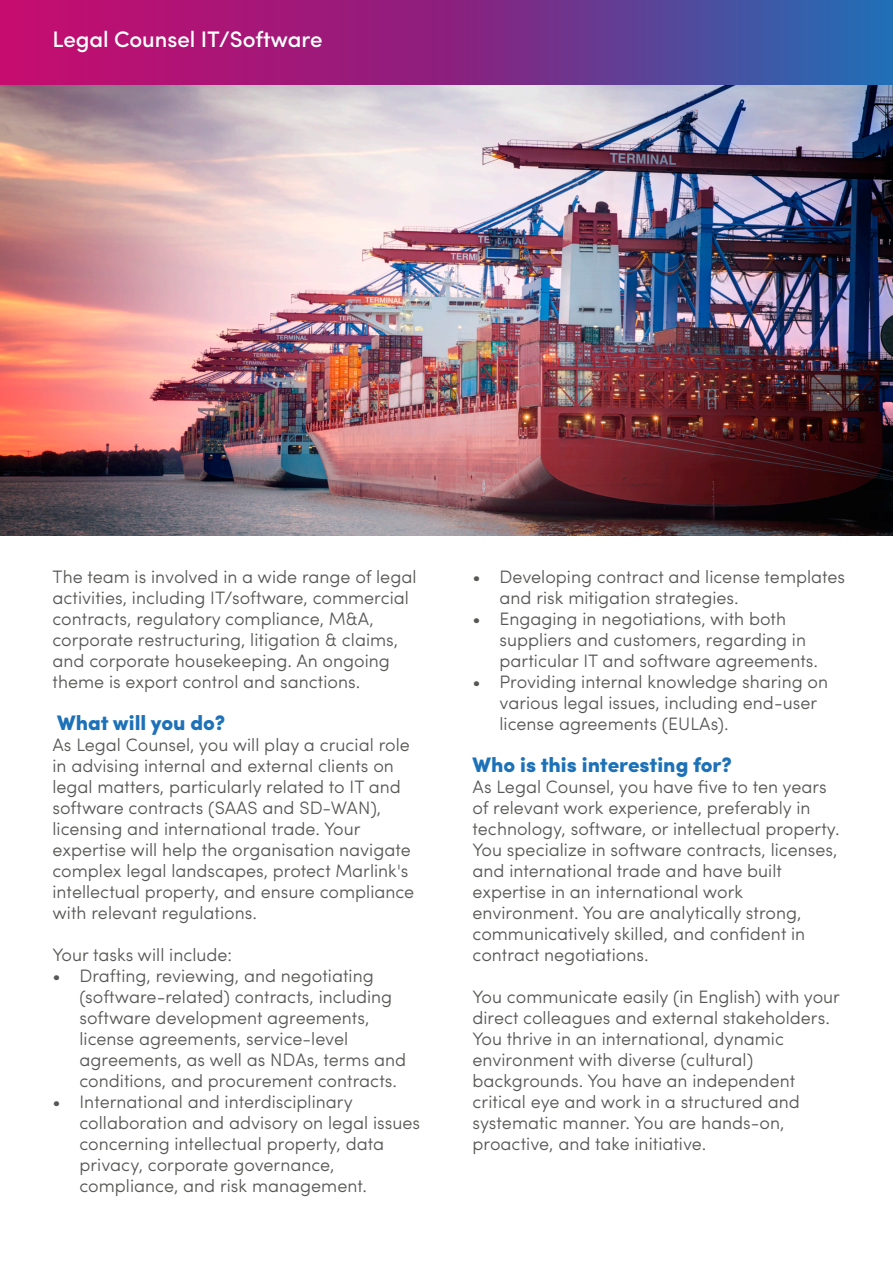
<style>
.page{position:relative;width:893px;height:1263px;background:#fff}
.page>*{position:absolute;margin:0;border:0;box-sizing:border-box;transform-origin:0 0}
.t1{font:500 22.5px "Sofia Pro";letter-spacing:-.005em;color:#fff}
.t2{font:900 21px "Sofia Pro";color:#1d71b8}
.t3{font:300 18px/21px "Sofia Pro";color:#575756}
</style>
<div class="page">
<svg style="left:0;top:0;width:893px;height:85px;background:#7f2e88"></svg>
<img style="left:0;top:85px;width:893px;height:450px">
<p class="t1" style="left:52px;top:30px;width:272px">Legal Counsel IT/Software</p>
<p class="t3" style="left:52px;top:568px;width:365px">The team is involved in a wide range of legal activities, including IT/software, commercial contracts, regulatory compliance, M&amp;A, corporate restructuring, litigation &amp; claims, and corporate housekeeping. An ongoing theme is export control and sanctions.</p>
<p class="t2" style="left:57px;top:714px;width:170px">What will you do?</p>
<p class="t3" style="left:52px;top:736px;width:363px">As Legal Counsel, you will play a crucial role in advising internal and external clients on legal matters, particularly related to IT and software contracts (SAAS and SD-WAN), licensing and international trade. Your expertise will help the organisation navigate complex legal landscapes, protect Marlink's intellectual property, and ensure compliance with relevant regulations.</p>
<p class="t3" style="left:52px;top:946px;width:181px">Your tasks will include:</p>
<p class="t3" style="left:80px;top:967px;width:328px;text-indent:-27px">• Drafting, reviewing, and negotiating (software-related) contracts, including software development agreements, license agreements, service-level agreements, as well as NDAs, terms and conditions, and procurement contracts.</p>
<p class="t3" style="left:80px;top:1093px;width:342px;text-indent:-27px">• International and interdisciplinary collaboration and advisory on legal issues concerning intellectual property, data privacy, corporate governance, compliance, and risk management.</p>
<p class="t3" style="left:500px;top:568px;width:347px;text-indent:-27px">• Developing contract and license templates and risk mitigation strategies.</p>
<p class="t3" style="left:500px;top:610px;width:320px;text-indent:-27px">• Engaging in negotiations, with both suppliers and customers, regarding in particular IT and software agreements.</p>
<p class="t3" style="left:500px;top:673px;width:330px;text-indent:-27px">• Providing internal knowledge sharing on various legal issues, including end-user license agreements (EULAs).</p>
<p class="t2" style="left:472px;top:756px;width:261px">Who is this interesting for?</p>
<p class="t3" style="left:472px;top:778px;width:369px">As Legal Counsel, you have five to ten years of relevant work experience, preferably in technology, software, or intellectual property.<br>You specialize in software contracts, licenses, and international trade and have built expertise in an international work environment. You are analytically strong, communicatively skilled, and confident in contract negotiations.</p>
<p class="t3" style="left:472px;top:988px;width:369px">You communicate easily (in English) with your direct colleagues and external stakeholders.<br>You thrive in an international, dynamic environment with diverse (cultural) backgrounds. You have an independent critical eye and work in a structured and systematic manner. You are hands-on, proactive, and take initiative.</p>
</div>
